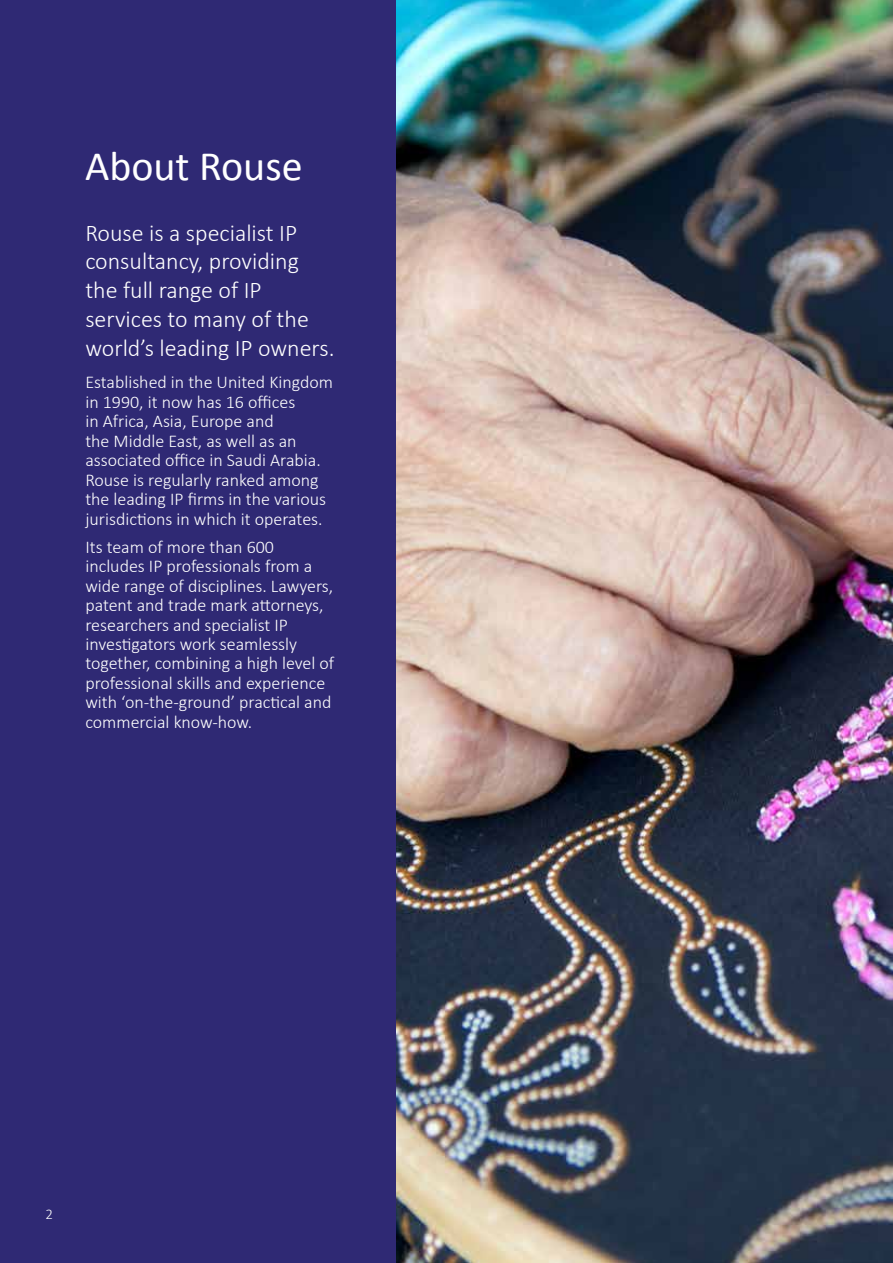
<style>
.page{position:relative;width:893px;height:1263px;background:#fff}
.page>*{position:absolute;margin:0;border:0;box-sizing:border-box;transform-origin:0 0}
.t1{font:42px "Calibri";color:#fff}
.t2{font:300 24px/28.8px "Calibri";color:#fff}
.t3{font:300 18px/19.5px "Calibri";color:#fff}
.t4{font:300 15px "Calibri";color:#fff}
</style>
<div class="page">
<img style="left:395px;top:0;width:498px;height:1263px">
<div style="left:0;top:0;width:395px;height:1263px;background:#2f2974"></div>
<h1 class="t1" style="left:85px;top:140px;width:219px">About Rouse</h1>
<h2 class="t2" style="left:85px;top:218px;width:251px">Rouse is a specialist IP consultancy, providing the full range of IP services to many of the world’s leading IP owners.</h2>
<p class="t3" style="left:85px;top:372px;width:249px">Established in the United Kingdom in 1990, it now has 16 offices<br>in Africa, Asia, Europe and<br>the Middle East, as well as an associated office in Saudi Arabia.<br>Rouse is regularly ranked among the leading IP firms in the various jurisdictions in which it operates.</p>
<p class="t3" style="left:85px;top:537px;width:250px">Its team of more than 600 includes IP professionals from a wide range of disciplines. Lawyers, patent and trade mark attorneys, researchers and specialist IP investigators work seamlessly together, combining a high level of professional skills and experience with ‘on-the-ground’ practical and commercial know-how.</p>
<p class="t4" style="left:46px;top:1205px;width:9px">2</p>
</div>
